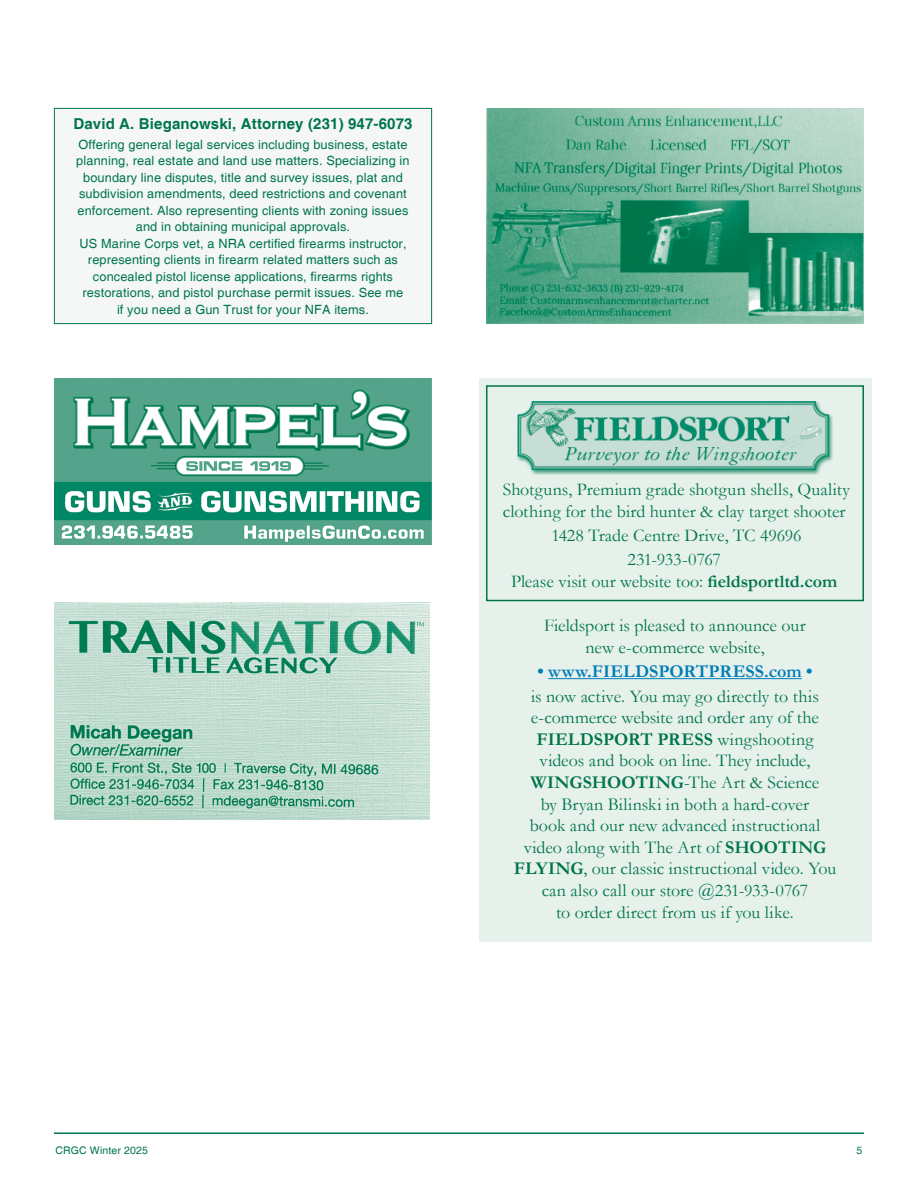
<style>
.page{position:relative;width:918px;height:1188px;background:#fff}
.page>*{position:absolute;margin:0;border:0;box-sizing:border-box;transform-origin:0 0}
.t1{font:18px/21.6px "Garamond";color:#00754b;text-align:center}
.t2{font:700 18px "Garamond";letter-spacing:.005em;color:#007db7}
.t3{font:18px "Garamond";letter-spacing:-.02em;color:#00754b}
.body{font:700 15px "Helvetica";letter-spacing:.01em;color:#00754b}
.body-2{font:12.75px/16.5px "Helvetica";letter-spacing:.01em;color:#00754b;text-align:center}
.t4{font:10.5px "Helvetica";letter-spacing:.01em;color:#00754b}
.s1{font-weight:700}
</style>
<div class="page">
<div style="left:479px;top:378px;width:392px;height:564px;background:#e7f1ec"></div>
<hr style="left:54px;top:1132px;width:810px;height:2px;background:#00754b">
<div style="left:54px;top:108px;width:378px;height:216px;background:#f4f7f6;border:1px solid #00754b"></div>
<img style="left:54px;top:378px;width:378px;height:167px">
<div style="left:486px;top:385px;width:378px;height:216px;background:#e7f1ec;border:2px solid #00754b"></div>
<img style="left:518px;top:402px;width:314px;height:73px">
<hr style="left:548px;top:678px;width:254px;height:1px;background:#007db7">
<img style="left:486px;top:109px;width:378px;height:214px">
<img style="left:54px;top:603px;width:376px;height:217px">
<p class="body" style="left:73px;top:115px;width:341px">David A. Bieganowski, Attorney (231) 947-6073</p>
<p class="body-2" style="left:76px;top:137px;width:335px">Offering general legal services including business, estate planning, real estate and land use matters. Specializing in boundary line disputes, title and survey issues, plat and subdivision amendments, deed restrictions and covenant enforcement. Also representing clients with zoning issues and in obtaining municipal approvals.</p>
<p class="body-2" style="left:79px;top:236px;width:329px">US Marine Corps vet, a NRA certified firearms instructor, representing clients in firearm related matters such as concealed pistol license applications, firearms rights restorations, and pistol purchase permit issues. See me if you need a Gun Trust for your NFA items.</p>
<p class="t1" style="left:503px;top:478px;width:349px;text-align:left">Shotguns, Premium grade shotgun shells, Quality clothing for the bird hunter &amp; clay target shooter</p>
<p class="t1" style="left:551px;top:524px;width:252px">1428 Trade Centre Drive, TC 49696</p>
<p class="t3" style="left:628px;top:548px;width:95px">231-933-0767</p>
<p class="t1" style="left:511px;top:570px;width:328px">Please visit our website too: <span class="s1">fieldsportltd.com</span></p>
<p class="t1" style="left:544px;top:614px;width:263px">Fieldsport is pleased to announce our new e-commerce website,</p>
<p class="t2" style="left:537px;top:659px;width:277px">• www.FIELDSPORTPRESS.com •</p>
<p class="t1" style="left:514px;top:685px;width:324px">is now active. You may go directly to this e-commerce website and order any of the <span class="s1">FIELDSPORT PRESS</span> wingshooting videos and book on line. They include, <span class="s1">WINGSHOOTING</span>-The Art &amp; Science<br>by Bryan Bilinski in both a hard-cover<br>book and our new advanced instructional video along with The Art of <span class="s1">SHOOTING FLYING</span>, our classic instructional video. You can also call our store @231-933-0767<br>to order direct from us if you like.</p>
<p class="t4" style="left:56px;top:1145px;width:94px">CRGC Winter 2025</p>
<p class="t4" style="left:857px;top:1145px;width:7px">5</p>
</div>
